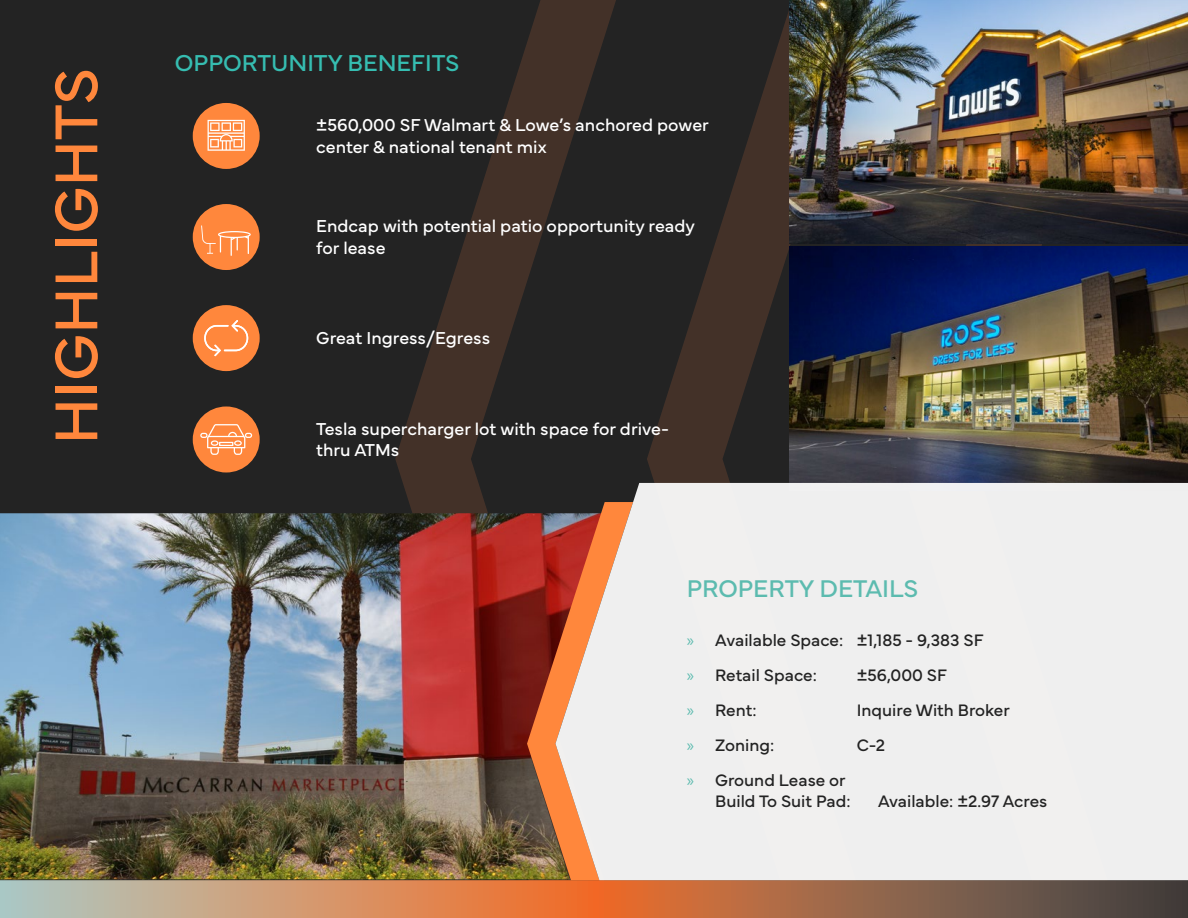
<style>
.page{position:relative;width:1188px;height:918px;background:#232323}
.page>*{position:absolute;margin:0;border:0;box-sizing:border-box;transform-origin:0 0}
.t1{font:63px "Mundial";color:#ff873c}
.t2{font:25.2px "Mundial";color:#5cbbaf}
.t3{font:24px "Mundial";color:#36bdb1}
.t4{font:18px/21.6px "Mundial";color:#fff}
.t5{font:17.4px/35px "Mundial";color:#232323}
.s1{font-family:"Myriad Pro";color:#5cbbaf}
</style>
<div class="page">
<svg style="left:395px;top:0;width:221px;height:880px"></svg>
<svg style="left:647px;top:11px;width:144px;height:472px"></svg>
<svg style="left:0;top:880px;width:1188px;height:38px;background:#b17c5b"></svg>
<img style="left:0;top:513px;width:527px;height:366px">
<img style="left:789px;top:246px;width:399px;height:237px">
<img style="left:527px;top:502px;width:28px;height:378px">
<div style="left:555px;top:483px;width:633px;height:397px;background:#efefef"></div>
<img style="left:789px;top:0;width:399px;height:244px">
<div style="left:193px;top:103px;width:67px;height:66px;background:#ff873c;border-radius:50%"></div>
<div style="left:193px;top:204px;width:67px;height:66px;background:#ff873c;border-radius:50%"></div>
<div style="left:193px;top:305px;width:67px;height:66px;background:#ff873c;border-radius:50%"></div>
<div style="left:193px;top:407px;width:67px;height:65px;background:#ff873c;border-radius:50%"></div>
<svg style="left:204px;top:320px;width:44px;height:36px"></svg>
<svg style="left:200px;top:424px;width:52px;height:31px"></svg>
<svg style="left:208px;top:120px;width:37px;height:31px"></svg>
<svg style="left:201px;top:225px;width:50px;height:31px"></svg>
<h1 class="t1" style="left:27px;top:444px;width:378px;rotate:-90deg">HIGHLIGHTS</h1>
<h3 class="t3" style="left:175px;top:44px;width:286px">OPPORTUNITY BENEFITS</h3>
<p class="t4" style="left:316px;top:113px;width:394px">±560,000 SF Walmart &amp; Lowe’s anchored power center &amp; national tenant mix</p>
<p class="t4" style="left:316px;top:214px;width:380px">Endcap with potential patio opportunity ready for lease</p>
<p class="t4" style="left:316px;top:326px;width:175px">Great Ingress/Egress</p>
<p class="t4" style="left:316px;top:416px;width:354px">Tesla supercharger lot with space for drive&shy;thru ATMs</p>
<h2 class="t2" style="left:687px;top:568px;width:233px">PROPERTY DETAILS</h2>
<p class="t5" style="left:687px;top:621px;width:298px"><span class="s1">»</span> Available Space: ±1,185 - 9,383 SF <span class="s1">»</span> Retail Space:</p>
<p class="t5" style="left:857px;top:656px;width:92px">±56,000 SF</p>
<p class="t5" style="left:687px;top:691px;width:71px"><span class="s1">»</span> Rent:</p>
<p class="t5" style="left:857px;top:691px;width:155px">Inquire With Broker</p>
<p class="t5" style="left:687px;top:726px;width:89px"><span class="s1">»</span> Zoning:</p>
<p class="t5" style="left:857px;top:726px;width:30px">C-2</p>
<p class="t5" style="left:687px;top:768px;width:165px;line-height:20.9px;text-align:right"><span class="s1">»</span> Ground Lease or<br>Build To Suit Pad:</p>
<p class="t5" style="left:878px;top:781px;width:171px">Available: ±2.97 Acres</p>
</div>
